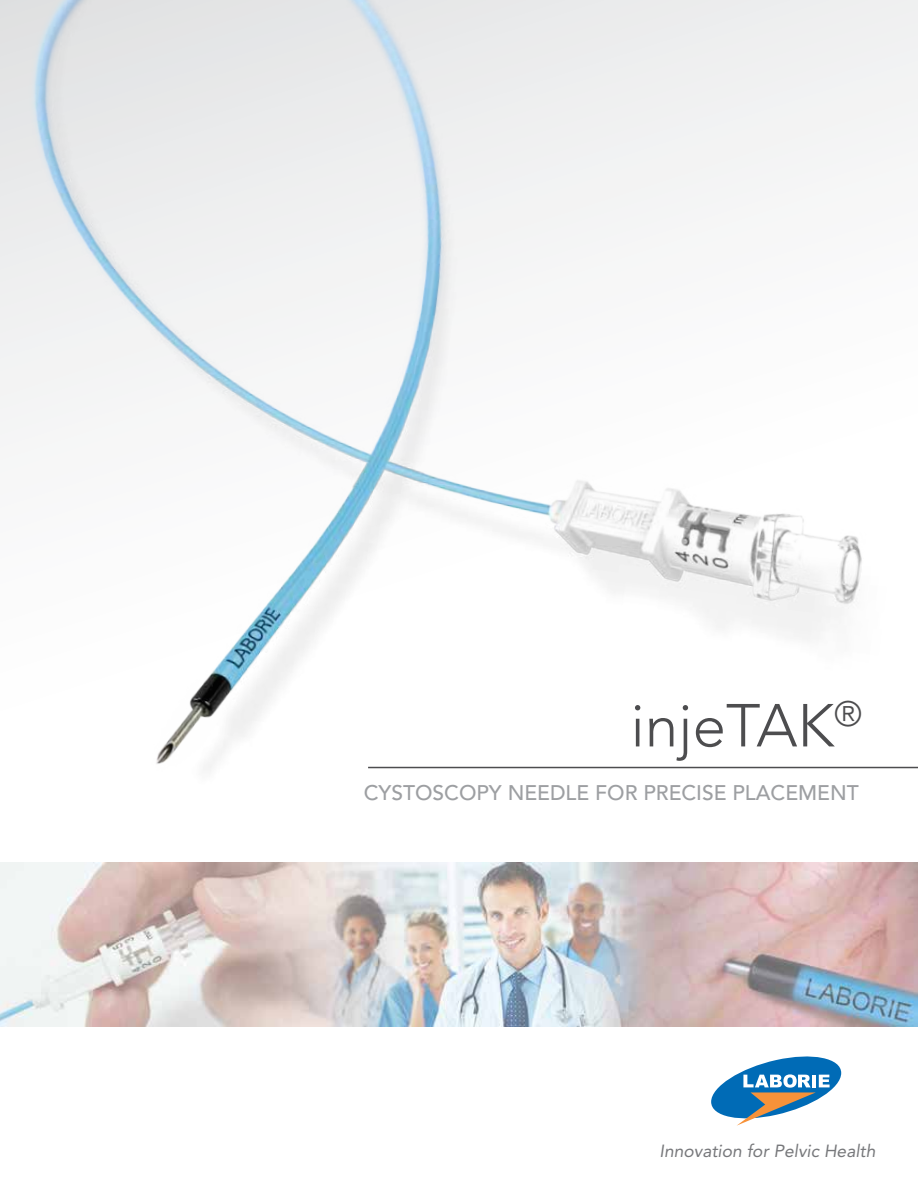
<style>
.page{position:relative;width:918px;height:1188px;background:#fff}
.page>*{position:absolute;margin:0;border:0;box-sizing:border-box;transform-origin:0 0}
.t1{font:300 60px "Avenir LT Std";color:#4d4d4f}
.t2{font:500 21px "Avenir LT Std";color:#9d9fa2}
.t3{font:italic 17.55px "Avenir LT Std";color:#77787b}
</style>
<div class="page">
<img style="left:0;top:0;width:918px;height:863px">
<hr style="left:368px;top:767px;width:550px;height:1px;background:#4d4d4f">
<svg style="left:711px;top:1056px;width:130px;height:70px"></svg>
<img style="left:0;top:863px;width:918px;height:164px">
<h1 class="t1" style="left:630px;top:691px;width:233px">injeTAK<sup>®</sup></h1>
<p class="t2" style="left:364px;top:781px;width:497px">CYSTOSCOPY NEEDLE FOR PRECISE PLACEMENT</p>
<p class="t3" style="left:660px;top:1141px;width:218px">Innovation for Pelvic Health</p>
</div>
